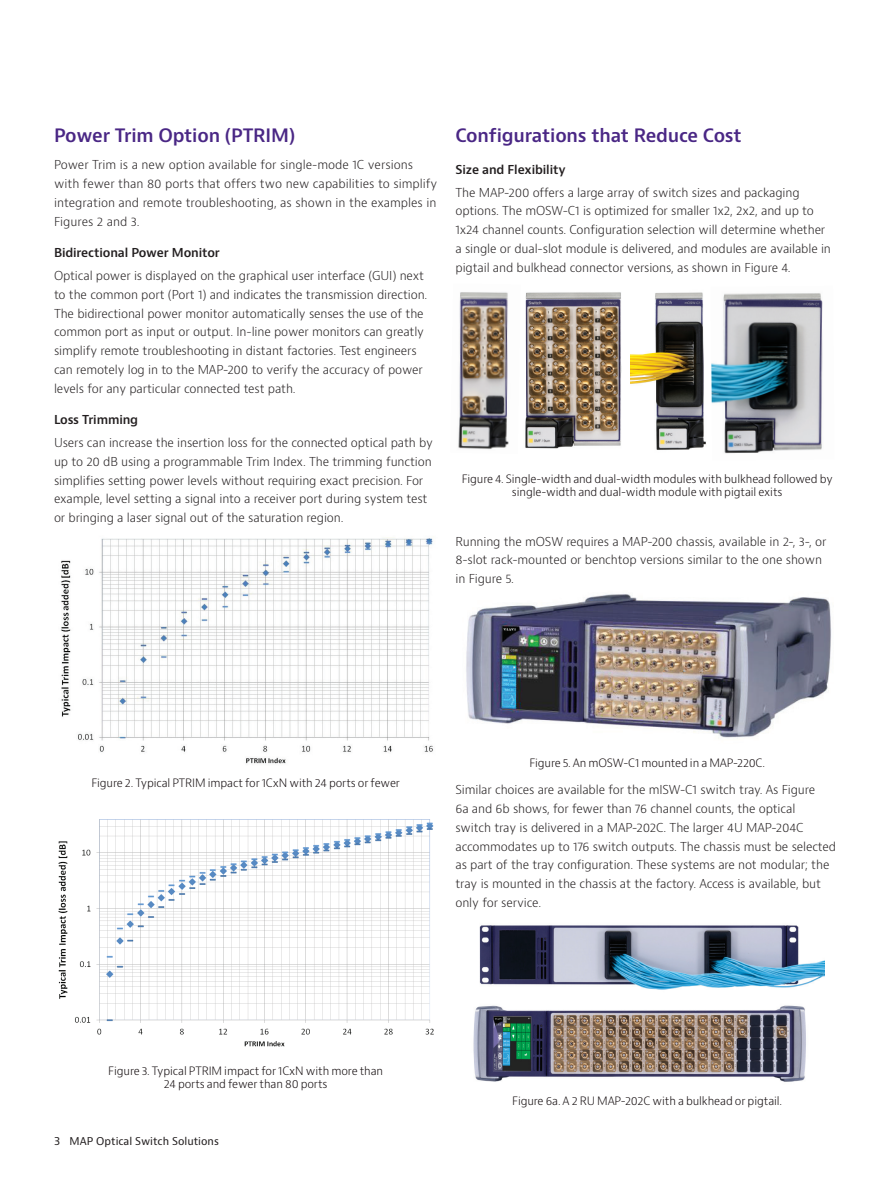
<style>
.page{position:relative;width:893px;height:1191px;background:#fff}
.page>*{position:absolute;margin:0;border:0;box-sizing:border-box;transform-origin:0 0}
.t1{font:600 18px "Bernino Sans";letter-spacing:-.01em;color:#4a2785}
.t2{font:300 12px/18.8px "Bernino Sans";letter-spacing:-.01em;color:#231f20}
.t3{font:600 12px "Bernino Sans";letter-spacing:-.01em;color:#231f20}
.t4{font:300 11.25px/13.5px "Bernino Sans";letter-spacing:-.01em;color:#110a0c;text-align:center}
.t5{font:10.5px "Bernino Sans";color:#231f20}
</style>
<div class="page">
<img style="left:61px;top:537px;width:372px;height:227px">
<img style="left:58px;top:819px;width:376px;height:228px">
<img style="left:525px;top:292px;width:97px;height:157px">
<img style="left:458px;top:292px;width:51px;height:158px">
<img style="left:630px;top:292px;width:76px;height:158px">
<img style="left:711px;top:293px;width:112px;height:161px">
<img style="left:466px;top:594px;width:365px;height:144px">
<img style="left:479px;top:925px;width:346px;height:65px">
<img style="left:473px;top:1005px;width:333px;height:77px">
<h1 class="t1" style="left:54px;top:124px;width:243px">Power Trim Option (PTRIM)</h1>
<p class="t2" style="left:54px;top:156px;width:385px">Power Trim is a new option available for single-mode 1C versions with fewer than 80 ports that offers two new capabilities to simplify integration and remote troubleshooting, as shown in the examples in Figures 2 and 3.</p>
<p class="t3" style="left:54px;top:245px;width:167px">Bidirectional Power Monitor</p>
<p class="t2" style="left:54px;top:267px;width:375px">Optical power is displayed on the graphical user interface (GUI) next to the common port (Port 1) and indicates the transmission direction.<br>The bidirectional power monitor automatically senses the use of the common port as input or output. In-line power monitors can greatly simplify remote troubleshooting in distant factories. Test engineers can remotely log in to the MAP-200 to verify the accuracy of power levels for any particular connected test path.</p>
<p class="t3" style="left:54px;top:412px;width:86px">Loss Trimming</p>
<p class="t2" style="left:54px;top:433px;width:381px">Users can increase the insertion loss for the connected optical path by up to 20 dB using a programmable Trim Index. The trimming function simplifies setting power levels without requiring exact precision. For example, level setting a signal into a receiver port during system test or bringing a laser signal out of the saturation region.</p>
<h1 class="t1" style="left:455px;top:124px;width:288px">Configurations that Reduce Cost</h1>
<p class="t3" style="left:455px;top:161px;width:112px">Size and Flexibility</p>
<p class="t2" style="left:455px;top:183px;width:377px">The MAP-200 offers a large array of switch sizes and packaging options. The mOSW-C1 is optimized for smaller 1x2, 2x2, and up to 1x24 channel counts. Configuration selection will determine whether a single or dual-slot module is delivered, and modules are available in pigtail and bulkhead connector versions, as shown in Figure 4.</p>
<p class="t4" style="left:462px;top:472px;width:373px">Figure 4. Single-width and dual-width modules with bulkhead followed by single-width and dual-width module with pigtail exits</p>
<p class="t2" style="left:455px;top:532px;width:373px">Running the mOSW requires a MAP-200 chassis, available in 2-, 3-, or<br>8-slot rack-mounted or benchtop versions similar to the one shown in Figure 5.</p>
<p class="t4" style="left:91px;top:776px;width:310px">Figure 2. Typical PTRIM impact for 1CxN with 24 ports or fewer</p>
<p class="t4" style="left:529px;top:756px;width:237px">Figure 5. An mOSW-C1 mounted in a MAP-220C.</p>
<p class="t2" style="left:455px;top:781px;width:382px">Similar choices are available for the mISW-C1 switch tray. As Figure<br>6a and 6b shows, for fewer than 76 channel counts, the optical<br>switch tray is delivered in a MAP-202C. The larger 4U MAP-204C accommodates up to 176 switch outputs. The chassis must be selected as part of the tray configuration. These systems are not modular; the tray is mounted in the chassis at the factory. Access is available, but only for service.</p>
<p class="t4" style="left:108px;top:1063px;width:276px">Figure 3. Typical PTRIM impact for 1CxN with more than<br>24 ports and fewer than 80 ports</p>
<p class="t5" style="left:54px;top:1134px;width:166px">3 MAP Optical Switch Solutions</p>
<p class="t4" style="left:512px;top:1093px;width:271px">Figure 6a. A 2 RU MAP-202C with a bulkhead or pigtail.</p>
</div>
